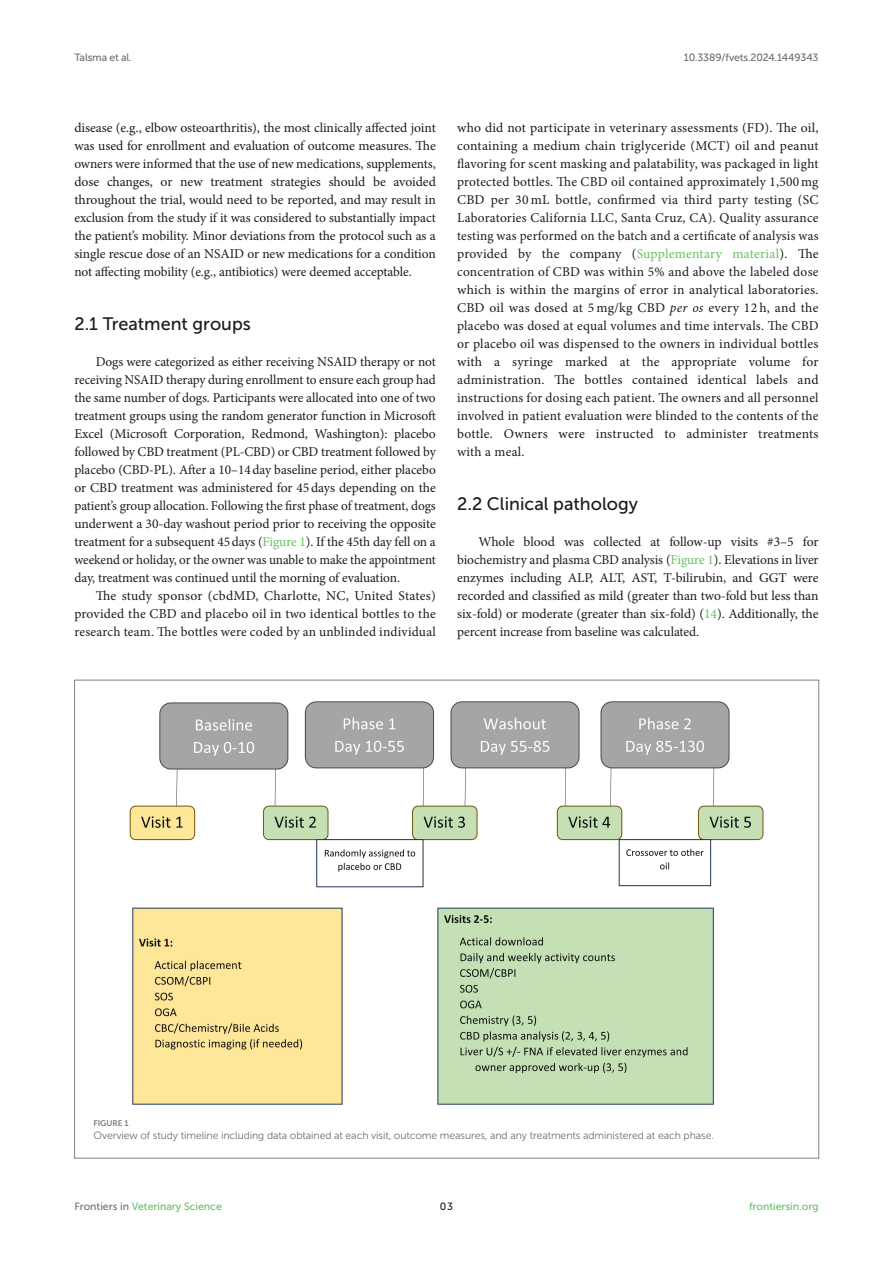
<style>
.page{position:relative;width:893px;height:1263px;background:#fff}
.page>*{position:absolute;margin:0;border:0;box-sizing:border-box;transform-origin:0 0}
.HEAD_2{font:18px "Museo Sans 500";color:#1b1c1b}
.TEXT{font:13.5px/18px "Minion Pro";letter-spacing:.01em;color:#1b1c1b;text-align:justify}
.TEXT_FLUSH{font:13.5px/18px "Minion Pro";letter-spacing:-.005em;color:#1b1c1b;text-align:justify}
.FIG_LEG{font:10.5px "Museo Sans 300";letter-spacing:-.01em;color:#706f70}
.t1{font:10.5px "Museo Sans 500";color:#65c161}
.t2{font:10.5px "Museo Sans 500";letter-spacing:-.015em;color:#706f70}
.t3{font:10.5px "Museo Sans 500";color:#1b1c1b}
.FIG_HD{font:8.25px "Museo Sans 700";letter-spacing:-.01em;color:#7e7f7f}
.s1{color:#65c161}
.s2{font-style:italic}
.s3{color:#706f70}
</style>
<div class="page">
<img style="left:129px;top:701px;width:635px;height:404px">
<p class="t2" style="left:74px;top:51px;width:59px">Talsma et al.</p>
<p class="t2" style="left:684px;top:51px;width:136px">10.3389/fvets.2024.1449343</p>
<p class="TEXT" style="left:74px;top:119px;width:363px">disease (e.g., elbow osteoarthritis), the most clinically affected joint was used for enrollment and evaluation of outcome measures. The owners were informed that the use of new medications, supplements, dose changes, or new treatment strategies should be avoided throughout the trial, would need to be reported, and may result in exclusion from the study if it was considered to substantially impact the patient’s mobility. Minor deviations from the protocol such as a single rescue dose of an NSAID or new medications for a condition not affecting mobility (e.g., antibiotics) were deemed acceptable.</p>
<p class="HEAD_2" style="left:74px;top:314px;width:178px">2.1 Treatment groups</p>
<p class="TEXT_FLUSH" style="left:74px;top:353px;width:363px;text-indent:21px">Dogs were categorized as either receiving NSAID therapy or not receiving NSAID therapy during enrollment to ensure each group had the same number of dogs. Participants were allocated into one of two treatment groups using the random generator function in Microsoft Excel (Microsoft Corporation, Redmond, Washington): placebo followed by CBD treatment (PL-CBD) or CBD treatment followed by placebo (CBD-PL). After a 10–14day baseline period, either placebo or CBD treatment was administered for 45days depending on the patient’s group allocation. Following the first phase of treatment, dogs underwent a 30-day washout period prior to receiving the opposite treatment for a subsequent 45days (<span class="s1">Figure 1</span>). If the 45th day fell on a weekend or holiday, or the owner was unable to make the appointment day, treatment was continued until the morning of evaluation.</p>
<p class="TEXT" style="left:74px;top:587px;width:363px;text-indent:21px">The study sponsor (cbdMD, Charlotte, NC, United States) provided the CBD and placebo oil in two identical bottles to the research team. The bottles were coded by an unblinded individual</p>
<p class="TEXT" style="left:457px;top:119px;width:363px">who did not participate in veterinary assessments (FD). The oil, containing a medium chain triglyceride (MCT) oil and peanut flavoring for scent masking and palatability, was packaged in light protected bottles. The CBD oil contained approximately 1,500 mg CBD per 30 mL bottle, confirmed via third party testing (SC Laboratories California LLC, Santa Cruz, CA). Quality assurance testing was performed on the batch and a certificate of analysis was provided by the company (<span class="s1">Supplementary material</span>). The concentration of CBD was within 5% and above the labeled dose which is within the margins of error in analytical laboratories.<br>CBD oil was dosed at 5 mg/kg CBD <span class="s2">per os</span> every 12 h, and the placebo was dosed at equal volumes and time intervals. The CBD or placebo oil was dispensed to the owners in individual bottles with a syringe marked at the appropriate volume for administration. The bottles contained identical labels and instructions for dosing each patient. The owners and all personnel involved in patient evaluation were blinded to the contents of the bottle. Owners were instructed to administer treatments with a meal.</p>
<p class="HEAD_2" style="left:457px;top:494px;width:182px">2.2 Clinical pathology</p>
<p class="TEXT_FLUSH" style="left:457px;top:533px;width:363px;text-indent:21px">Whole blood was collected at follow-up visits #3–5 for biochemistry and plasma CBD analysis (<span class="s1">Figure 1</span>). Elevations in liver enzymes including ALP, ALT, AST, T-bilirubin, and GGT were recorded and classified as mild (greater than two-fold but less than six-fold) or moderate (greater than six-fold) (<span class="s1">14</span>). Additionally, the percent increase from baseline was calculated.</p>
<p class="FIG_HD" style="left:94px;top:1118px;width:37px">FIGURE 1</p>
<p class="FIG_LEG" style="left:94px;top:1130px;width:622px">Overview of study timeline including data obtained at each visit, outcome measures, and any treatments administered at each phase.</p>
<p class="t1" style="left:74px;top:1200px;width:149px"><span class="s3">Frontiers in</span> Veterinary Science</p>
<p class="t3" style="left:440px;top:1200px;width:15px">03</p>
<p class="t1" style="left:749px;top:1200px;width:71px">frontiersin.org</p>
</div>
